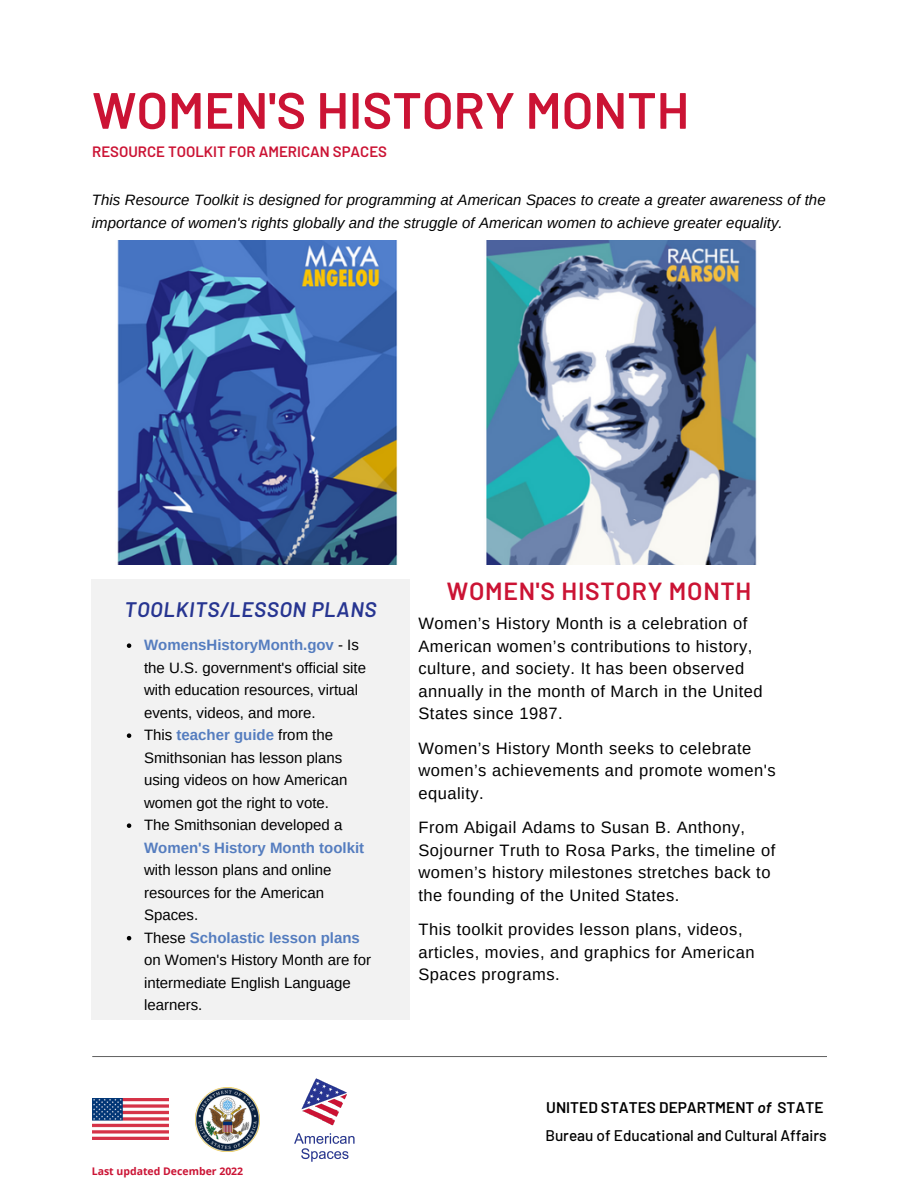
<style>
.page{position:relative;width:918px;height:1188px;background:#fff}
.page>*{position:absolute;margin:0;border:0;box-sizing:border-box;transform-origin:0 0}
.t1{font:600 51px "Barlow";color:#cb1334}
.t2{font:600 24.75px "Barlow";letter-spacing:.03em;color:#cb1334}
.t3{font:italic 600 21px "Barlow";letter-spacing:.03em;color:#273591}
.t4{font:16.5px/22.5px "Arimo";letter-spacing:.03em;color:#000}
.t5{font:500 15.45px/27.5px "Barlow";color:#000}
.t6{font:15px/22.5px "Arimo";color:#000}
.t7{font:italic 15px/22.4px "Arimo";letter-spacing:.005em;color:#000}
.t8{font:600 15px "Barlow";color:#cb1334}
.t9{font:700 15px "Arimo";color:#557dbf}
.t10{font:700 10.5px "Open Sans";color:#cb1334}
.s1{font-weight:700;color:#557dbf}
.s2{font-weight:600}
.s3{font-weight:600;font-style:italic}
</style>
<div class="page">
<div style="left:92px;top:579px;width:318px;height:441px;background:#f2f2f2"></div>
<img style="left:117px;top:241px;width:640px;height:324px">
<img style="left:92px;top:1099px;width:77px;height:40px">
<img style="left:195px;top:1087px;width:65px;height:64px">
<img style="left:294px;top:1078px;width:61px;height:84px">
<svg style="left:92px;top:1056px;width:735px;height:1px"></svg>
<svg style="left:127px;top:643px;width:4px;height:5px"></svg>
<svg style="left:127px;top:733px;width:4px;height:5px"></svg>
<svg style="left:127px;top:823px;width:4px;height:5px"></svg>
<svg style="left:127px;top:936px;width:4px;height:4px"></svg>
<h1 class="t1" style="left:92px;top:78px;width:598px">WOMEN'S HISTORY MONTH</h1>
<p class="t8" style="left:92px;top:142px;width:296px">RESOURCE TOOLKIT FOR AMERICAN SPACES</p>
<p class="t7" style="left:92px;top:189px;width:735px">This Resource Toolkit is designed for programming at American Spaces to create a greater awareness of the importance of women's rights globally and the struggle of American women to achieve greater equality.</p>
<p class="t3" style="left:125px;top:596px;width:253px">TOOLKITS/LESSON PLANS</p>
<p class="t6" style="left:144px;top:634px;width:224px"><span class="s1">WomensHistoryMonth.gov</span> - Is the U.S. government's official site with education resources, virtual events, videos, and more.<br>This <span class="s1">teacher guide</span> from the<br>Smithsonian has lesson plans using videos on how American women got the right to vote.<br>The Smithsonian developed a</p>
<p class="t9" style="left:144px;top:839px;width:222px">Women's History Month toolkit</p>
<p class="t6" style="left:144px;top:859px;width:229px">with lesson plans and online resources for the American<br>Spaces.<br>These <span class="s1">Scholastic lesson plans </span>on Women's History Month are for intermediate English Language learners.</p>
<p class="t10" style="left:92px;top:1164px;width:153px">Last updated December 2022</p>
<h2 class="t2" style="left:447px;top:575px;width:306px">WOMEN'S HISTORY MONTH</h2>
<p class="t4" style="left:418px;top:612px;width:346px">Women’s History Month is a celebration of American women’s contributions to history, culture, and society. It has been observed annually in the month of March in the United States since 1987.</p>
<p class="t4" style="left:418px;top:737px;width:359px">Women’s History Month seeks to celebrate women’s achievements and promote women's equality.</p>
<p class="t4" style="left:418px;top:816px;width:358px">From Abigail Adams to Susan B. Anthony, Sojourner Truth to Rosa Parks, the timeline of women’s history milestones stretches back to the founding of the United States.</p>
<p class="t4" style="left:418px;top:918px;width:338px">This toolkit provides lesson plans, videos, articles, movies, and graphics for American<br>Spaces programs.</p>
<p class="t5" style="left:545px;top:1093px;width:283px"><span class="s2">UNITED STATES DEPARTMENT</span> <span class="s3">of</span> <span class="s2">STATE<br></span>Bureau of Educational and Cultural Affairs</p>
</div>
